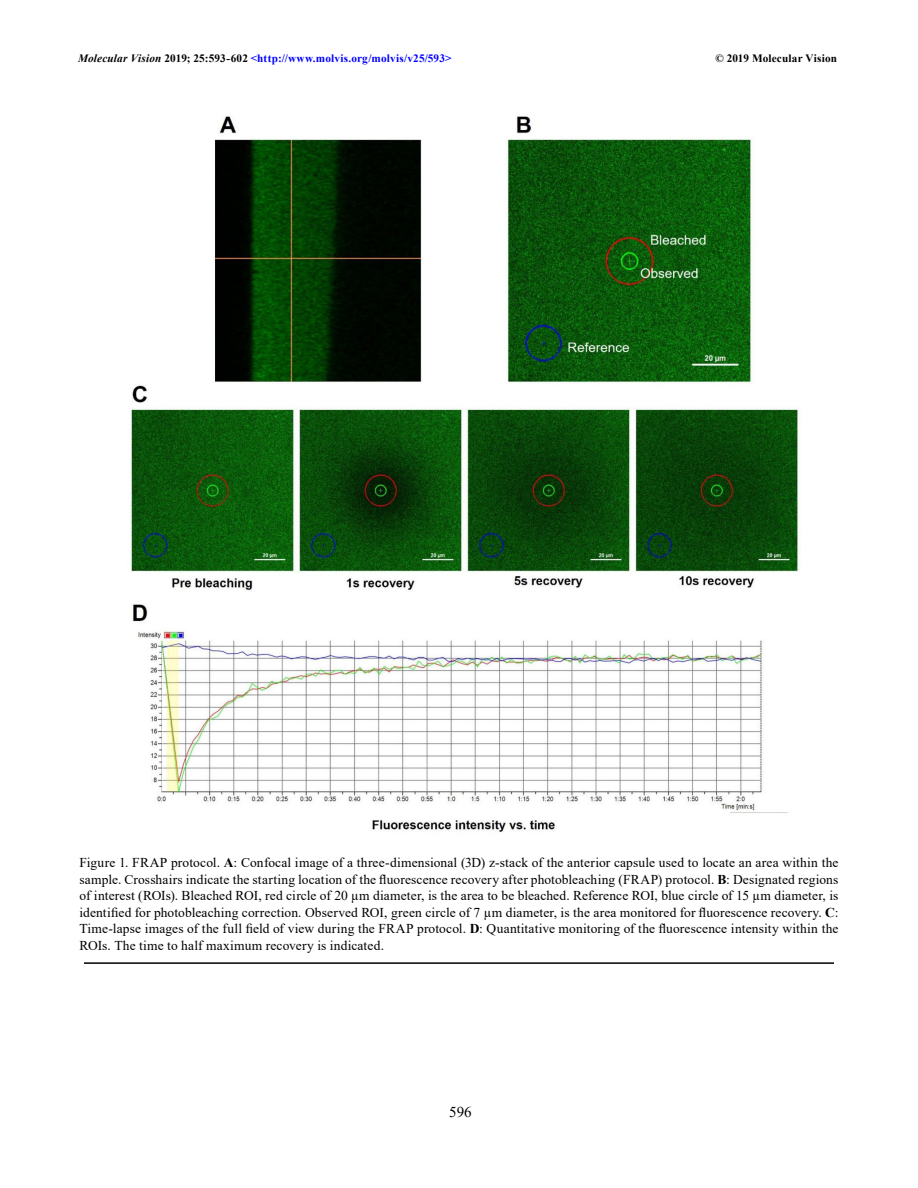
<style>
.page{position:relative;width:918px;height:1188px;background:#fff}
.page>*{position:absolute;margin:0;border:0;box-sizing:border-box;transform-origin:0 0}
.Folio{font:15px "Times New Roman";color:#000}
.Fig_Caption{font:13.5px/16.5px "Times New Roman";letter-spacing:.015em;color:#000;text-align:justify}
.Header_Align_Left{font:700 11.25px "Times New Roman";letter-spacing:.01em;color:#00f}
.Header_Align_Right{font:700 11.25px "Times New Roman";letter-spacing:.015em;color:#000}
.s1{font-style:italic;color:#000}
.s2{color:#000}
.s3{font-weight:700}
</style>
<div class="page">
<img style="left:131px;top:116px;width:669px;height:716px">
<hr style="left:84px;top:962px;width:750px;height:2px;background:#000">
<p class="Header_Align_Left" style="left:78px;top:50px;width:375px"><span class="s1">Molecular Vision</span> <span class="s2">2019; 25:593-602</span> &lt;http://www.molvis.org/molvis/v25/593&gt;</p>
<p class="Header_Align_Right" style="left:715px;top:50px;width:123px">© 2019 Molecular Vision</p>
<p class="Fig_Caption" style="left:79px;top:854px;width:761px">Figure 1. FRAP protocol. <span class="s3">A</span>: Confocal image of a three-dimensional (3D) z-stack of the anterior capsule used to locate an area within the sample. Crosshairs indicate the starting location of the fluorescence recovery after photobleaching (FRAP) protocol. <span class="s3">B</span>: Designated regions of interest (ROIs). Bleached ROI, red circle of 20 µm diameter, is the area to be bleached. Reference ROI, blue circle of 15 µm diameter, is identified for photobleaching correction. Observed ROI, green circle of 7 µm diameter, is the area monitored for fluorescence recovery. <span class="s3">C</span>:<br>Time-lapse images of the full field of view during the FRAP protocol. <span class="s3">D</span>: Quantitative monitoring of the fluorescence intensity within the ROIs. The time to half maximum recovery is indicated.</p>
<p class="Folio" style="left:449px;top:1102px;width:24px">596</p>
</div>
